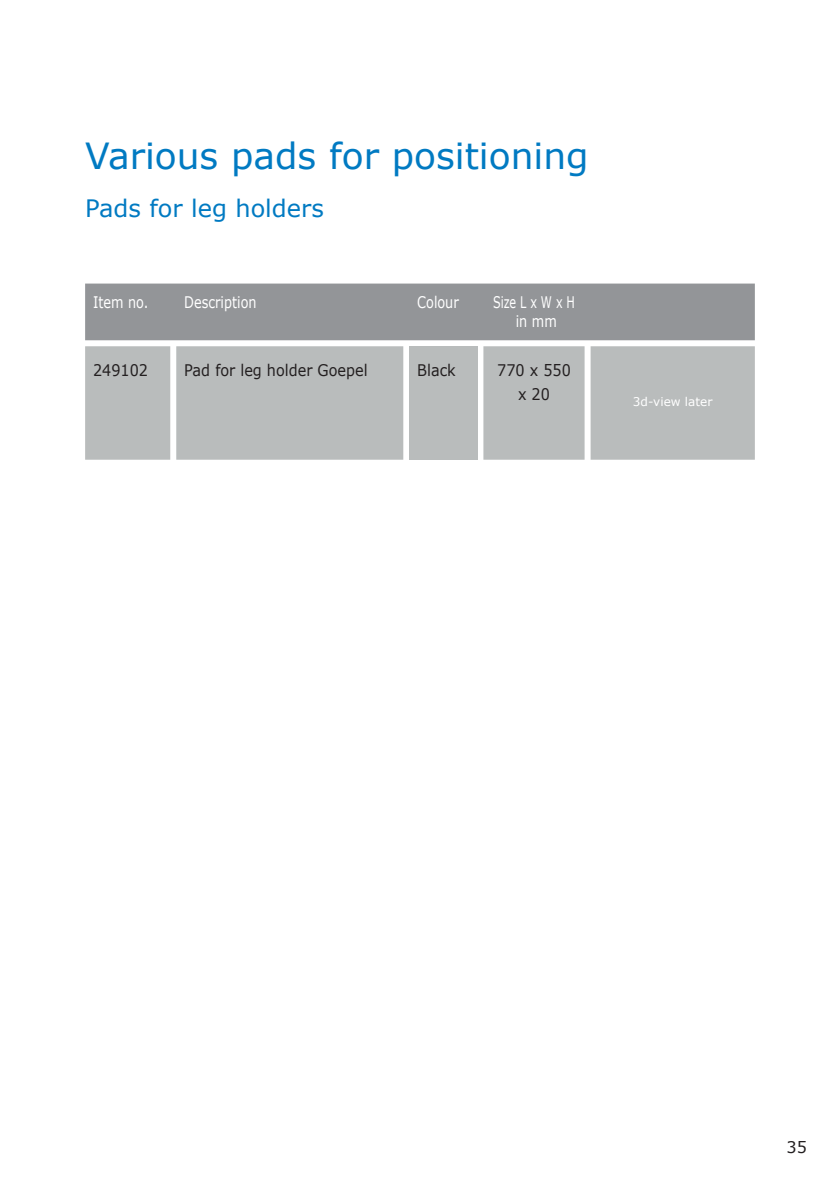
<style>
.page{position:relative;width:840px;height:1191px;background:#fff}
.page>*{position:absolute;margin:0;border:0;box-sizing:border-box;transform-origin:0 0}
.t1{font:36px "Verdana";color:#007ac2}
.t2{font:24px "Verdana";color:#007ac2}
.t3{font:16px/24px "Verdana";color:#231f20;text-align:center;scale:.9 1}
.t4{font:16px "Verdana";color:#fff;scale:.8 1}
.t5{font:16px/19.2px "Verdana";color:#fff;text-align:center;scale:.7 1}
.t6{font:16px "Verdana";color:#231f20}
.t7{font:12px "Verdana";color:#fff}
</style>
<div class="page">
<div style="left:85px;top:283px;width:669px;height:57px;background:#939598"></div>
<div style="left:85px;top:346px;width:669px;height:114px;background:#b9bcbc"></div>
<div style="left:409px;top:346px;width:68px;height:114px;background:#b9bcbc"></div>
<h1 class="t1" style="left:85px;top:133px;width:504px">Various pads for positioning</h1>
<h2 class="t2" style="left:85px;top:193px;width:240px">Pads for leg holders</h2>
<p class="t4" style="left:93px;top:292px;width:71px">Item no.</p>
<p class="t4" style="left:184px;top:292px;width:92px">Description</p>
<p class="t4" style="left:417px;top:292px;width:53px">Colour</p>
<p class="t5" style="left:492px;top:293px;width:118px">Size L x W x H in mm</p>
<p class="t3" style="left:93px;top:358px;width:63px">249102</p>
<p class="t3" style="left:184px;top:358px;width:205px">Pad for leg holder Goepel</p>
<p class="t3" style="left:417px;top:358px;width:44px">Black</p>
<p class="t3" style="left:497px;top:358px;width:83px">770 x 550 x 20</p>
<p class="t7" style="left:632px;top:394px;width:81px">3d-view later</p>
<p class="t6" style="left:786px;top:1137px;width:22px">35</p>
</div>
